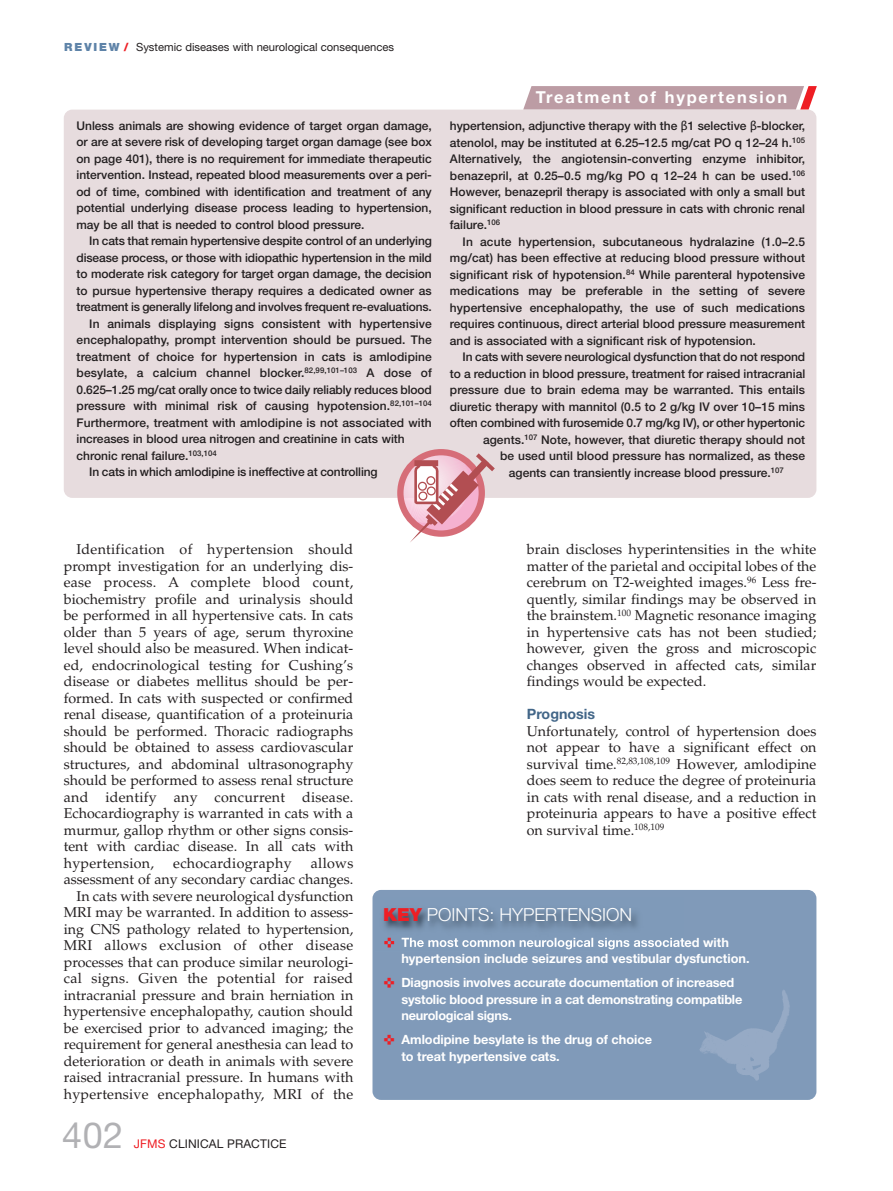
<style>
.page{position:relative;width:893px;height:1191px;background:#fff}
.page>*{position:absolute;margin:0;border:0;box-sizing:border-box;transform-origin:0 0}
.t1{font:36px "Helvetica Neue";color:#b1b1b4}
.t2{font:300 18px "Helvetica Neue";color:#fff}
.t3{font:700 16.5px "Helvetica Neue";letter-spacing:.11em;color:#fff}
.t4{font:14.25px/16.5px "Palatino";color:#231f20;text-align:justify}
.t5{font:14.25px "Palatino";letter-spacing:.02em;color:#231f20}
.t6{font:700 14.25px "Helvetica Neue";color:#426688}
.t7{font:700 12.75px/16.5px "Helvetica Neue";letter-spacing:-.015em;color:#fff}
.t8{font:500 12px/16.5px "Helvetica Neue";color:#231f20;text-align:justify}
.t9{font:12px "Helvetica Neue";letter-spacing:.01em;color:#231f20}
.t10{font:11.25px "Helvetica Neue";color:#231f20}
.s1{font-weight:900;color:#5e83a8}
.s2{font-weight:900;color:#ee1e24}
.s3{font-family:"Lucida Grande";font-weight:400}
.s4{color:#ee1e24}
</style>
<div class="page">
<div style="left:372px;top:890px;width:444px;height:210px;background:#809ab9;border-radius:9px"></div>
<div style="left:64px;top:110px;width:752px;height:388px;background:#e7dcde;border-radius:9px"></div>
<svg style="left:523px;top:86px;width:294px;height:23px;background:#c09da4"></svg>
<svg style="left:400px;top:452px;width:95px;height:90px"></svg>
<hr style="left:415px;top:461px;width:23px;height:4px;background:#b24e52">
<div style="left:415px;top:460px;width:23px;height:6px;border:1px solid #b24e52"></div>
<svg style="left:419px;top:492px;width:8px;height:8px"></svg>
<div style="left:418px;top:491px;width:9px;height:9px;border:1px solid #b24e52;border-radius:50%"></div>
<div style="left:427px;top:487px;width:8px;height:8px;background:#fff;border-radius:50%"></div>
<div style="left:427px;top:486px;width:9px;height:9px;border:1px solid #b24e52;border-radius:50%"></div>
<div style="left:419px;top:482px;width:7px;height:8px;background:#fff;border-radius:50%"></div>
<div style="left:418px;top:482px;width:9px;height:9px;border:1px solid #b24e52;border-radius:50%"></div>
<div style="left:427px;top:477px;width:8px;height:7px;background:#fff;border-radius:50%"></div>
<div style="left:426px;top:476px;width:9px;height:9px;border:1px solid #b24e52;border-radius:50%"></div>
<img style="left:384px;top:910px;width:299px;height:40px">
<svg style="left:384px;top:937px;width:10px;height:10px"></svg>
<img style="left:402px;top:937px;width:132px;height:10px">
<img style="left:700px;top:990px;width:90px;height:91px">
<p class="t10" style="left:64px;top:43px;width:331px"><span class="s1">R E V I E W</span> <span class="s2">/</span> Systemic diseases with neurological consequences</p>
<p class="t8" style="left:77px;top:118px;width:357px">Unless animals are showing evidence of target organ damage, or are at severe risk of developing target organ damage (see box on page 401), there is no requirement for immediate therapeutic intervention. Instead, repeated blood measurements over a peri&shy;od of time, combined with identification and treatment of any potential underlying disease process leading to hypertension, may be all that is needed to control blood pressure.</p>
<p class="t8" style="left:89px;top:234px;width:344px">In cats that remain hypertensive despite control of an underlying</p>
<p class="t8" style="left:77px;top:250px;width:357px">disease process, or those with idiopathic hypertension in the mild</p>
<p class="t8" style="left:77px;top:267px;width:357px">to moderate risk category for target organ damage, the decision</p>
<p class="t8" style="left:77px;top:283px;width:357px">to pursue hypertensive therapy requires a dedicated owner as</p>
<p class="t8" style="left:77px;top:300px;width:357px">treatment is generally lifelong and involves frequent re-evaluations.</p>
<p class="t8" style="left:89px;top:316px;width:344px">In animals displaying signs consistent with hypertensive</p>
<p class="t8" style="left:77px;top:333px;width:357px">encephalopathy, prompt intervention should be pursued. The</p>
<p class="t8" style="left:77px;top:349px;width:357px">treatment of choice for hypertension in cats is amlodipine</p>
<p class="t8" style="left:77px;top:366px;width:357px">besylate, a calcium channel blocker.<sup>82,99,101–103</sup> A dose of</p>
<p class="t8" style="left:77px;top:382px;width:357px">0.625–1.25 mg/cat orally once to twice daily reliably reduces blood</p>
<p class="t8" style="left:77px;top:399px;width:357px">pressure with minimal risk of causing hypotension.<sup>82,101–104</sup></p>
<p class="t8" style="left:77px;top:415px;width:357px">Furthermore, treatment with amlodipine is not associated with</p>
<p class="t8" style="left:77px;top:432px;width:330px">increases in blood urea nitrogen and creatinine in cats with</p>
<p class="t8" style="left:77px;top:448px;width:142px">chronic renal failure.<sup>103,104</sup></p>
<p class="t8" style="left:89px;top:465px;width:290px">In cats in which amlodipine is ineffective at controlling</p>
<h3 class="t3" style="left:536px;top:91px;width:253px">Treatment of hypertension</h3>
<p class="t8" style="left:450px;top:119px;width:357px">hypertension, adjunctive therapy with the <span class="s3">β</span>1 selective <span class="s3">β</span>-blocker, atenolol, may be instituted at 6.25–12.5 mg/cat PO q 12–24 h.<sup>105<br></sup>Alternatively, the angiotensin-converting enzyme inhibitor, benazepril, at 0.25–0.5 mg/kg PO q 12–24 h can be used.<sup>106<br></sup>However, benazepril therapy is associated with only a small but significant reduction in blood pressure in cats with chronic renal failure.<sup>106</sup></p>
<p class="t8" style="left:450px;top:234px;width:357px;text-indent:13px">In acute hypertension, subcutaneous hydralazine (1.0–2.5 mg/cat) has been effective at reducing blood pressure without significant risk of hypotension.<sup>84</sup> While parenteral hypotensive medications may be preferable in the setting of severe hypertensive encephalopathy, the use of such medications requires continuous, direct arterial blood pressure measurement and is associated with a significant risk of hypotension.</p>
<p class="t8" style="left:463px;top:350px;width:344px">In cats with severe neurological dysfunction that do not respond</p>
<p class="t8" style="left:450px;top:366px;width:357px">to a reduction in blood pressure, treatment for raised intracranial</p>
<p class="t8" style="left:450px;top:383px;width:357px">pressure due to brain edema may be warranted. This entails</p>
<p class="t8" style="left:450px;top:399px;width:357px">diuretic therapy with mannitol (0.5 to 2 g/kg IV over 10–15 mins</p>
<p class="t8" style="left:450px;top:416px;width:357px">often combined with furosemide 0.7 mg/kg IV), or other hypertonic</p>
<p class="t8" style="left:483px;top:432px;width:324px">agents.<sup>107</sup> Note, however, that diuretic therapy should not</p>
<p class="t8" style="left:500px;top:449px;width:306px">be used until blood pressure has normalized, as these</p>
<p class="t8" style="left:509px;top:465px;width:276px">agents can transiently increase blood pressure.<sup>107</sup></p>
<p class="t4" style="left:64px;top:543px;width:291px;text-indent:13px">Identification of hypertension should prompt investigation for an underlying dis&shy;ease process. A complete blood count, biochemistry profile and urinalysis should be performed in all hypertensive cats. In cats older than 5 years of age, serum thyroxine level should also be measured. When indicat&shy;ed, endocrinological testing for Cushing’s disease or diabetes mellitus should be per&shy;formed. In cats with suspected or confirmed renal disease, quantification of a proteinuria should be performed. Thoracic radiographs should be obtained to assess cardiovascular structures, and abdominal ultrasonography should be performed to assess renal structure and identify any concurrent disease.<br>Echocardi ography is warranted in cats with a murmur, gallop rhythm or other signs consis&shy;tent with cardiac disease. In all cats with hypertension,</p>
<p class="t4" style="left:64px;top:856px;width:291px;text-align:right">allows<br>assessment of any secondary cardiac changes.<br>In cats with severe neurological dysfunction MRI may be warranted. In addition to assess&shy;ing CNS pathology related to hypertension, MRI allows exclusion of other disease processes that can produce similar neurologi&shy;cal signs. Given the potential for raised intracranial pressure and brain herniation in hypertensive encephalopathy, caution should be exercised prior to advanced imaging; the requirement for general anesthesia can lead to deterioration or death in animals with severe raised intracranial pressure. In humans with hypertensive encephalopathy, MRI of the</p>
<h1 class="t1" style="left:62px;top:1122px;width:62px">402</h1>
<p class="t5" style="left:173px;top:857px;width:120px">echocardiography</p>
<p class="t9" style="left:134px;top:1139px;width:154px"><span class="s4">JFMS</span> CLINICAL PRACTICE</p>
<p class="t4" style="left:527px;top:543px;width:291px">brain discloses hyperintensities in the white matter of the parietal and occipital lobes of the cerebrum on T2-weighted images.<sup>96</sup> Less fre&shy;quently, similar findings may be observed in the brainstem.<sup>100</sup> Magnetic resonance imaging in hypertensive cats has not been studied; however, given the gross and microscopic changes observed in affected cats, similar findings would be expected.</p>
<p class="t6" style="left:527px;top:709px;width:70px">Prognosis</p>
<p class="t4" style="left:527px;top:724px;width:291px">Unfortunately, control of hypertension does not appear to have a significant effect on survival time.<sup>82,83,108,109</sup> However, amlodipine does seem to reduce the degree of proteinuria in cats with renal disease, and a reduction in proteinuria appears to have a positive effect on survival time.<sup>108,109</sup></p>
<h2 class="t2" style="left:383px;top:908px;width:250px"><span class="s2">KEY</span> POINTS: HYPERTENSION</h2>
<p class="t7" style="left:384px;top:948px;width:367px;line-height:24px;text-indent:17px">hypertension include seizures and vestibular dysfunction. <span class="s4">✜</span> Diagnosis involves accurate documentation of increased</p>
<p class="t7" style="left:401px;top:992px;width:342px">systolic blood pressure in a cat demonstrating compatible neurological signs.</p>
<p class="t7" style="left:401px;top:1032px;width:252px;text-indent:-17px"><span class="s4">✜</span> Amlodipine besylate is the drug of choice to treat hypertensive cats.</p>
</div>
